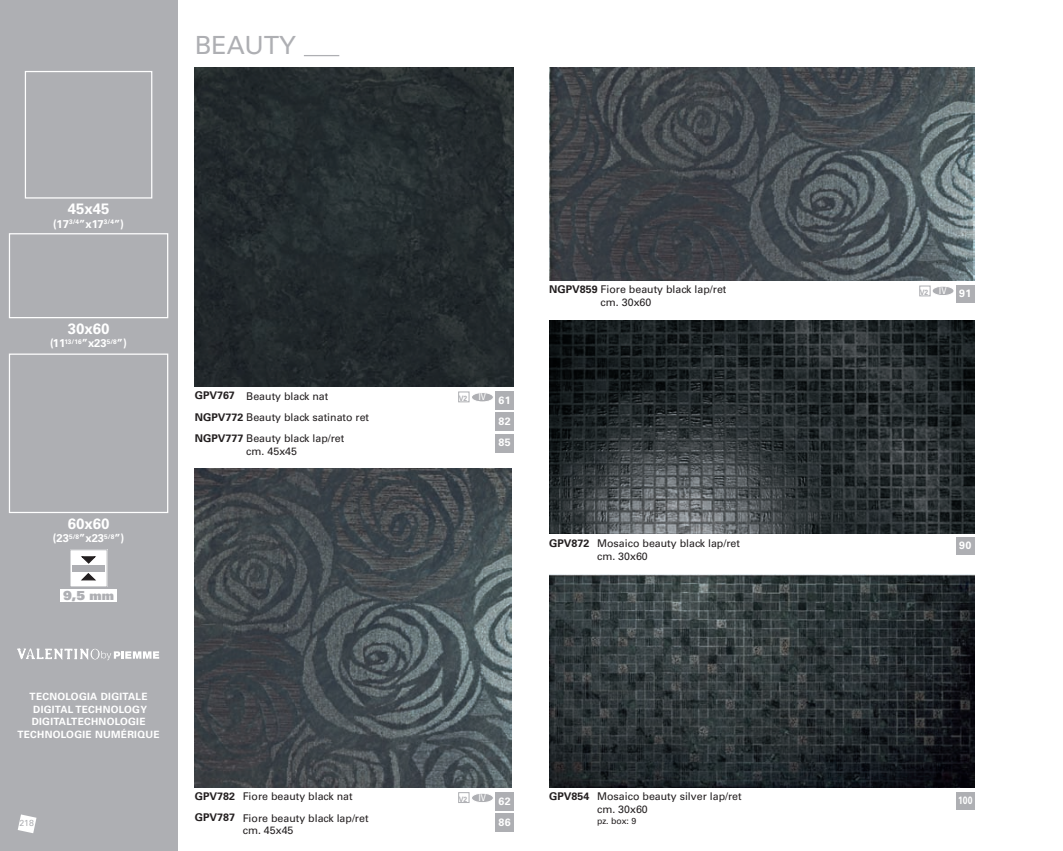
<style>
.page{position:relative;width:1063px;height:851px;background:#fff}
.page>*{position:absolute;margin:0;border:0;box-sizing:border-box;transform-origin:0 0}
.t1{font:25px "Univers";color:#aeafb3}
.t2{font:700 15px "Univers";color:#fff}
.t3{font:900 12.5px "Univers LT";color:#aeafb3}
.t4{font:700 11.25px "Univers";color:#fff}
.t5{font:10.62px/21.2px "Univers";color:#231f20}
.t6{font:700 10.62px "Univers";color:#231f20}
.t7{font:700 10.62px/21.2px "Univers";letter-spacing:.04em;color:#fff;text-align:justify}
.t8{font:700 10.62px "Univers";letter-spacing:.04em;color:#fff;scale:.8 1}
.t9{font:700 10px/12.5px "Univers";letter-spacing:.03em;color:#fff;text-align:center}
.t10{font:condensed 9.38px "Univers";color:#fff}
.t11{font:8.75px "Univers";color:#231f20}
.t12{font:8.75px "Univers";color:#aeafb3}
.t13{font:700 7.5px "Univers";color:#aeafb3;scale:.9 1}
.s1{font-weight:700}
</style>
<div class="page">
<div style="left:0;top:0;width:177px;height:850px;background:#aeafb3"></div>
<hr style="left:304px;top:55px;width:35px;height:1px;background:#aeafb3">
<div style="left:471px;top:392px;width:22px;height:10px;background:#aeafb3;border-radius:50%"></div>
<div style="left:471px;top:392px;width:23px;height:10px;border:1px solid #fff;border-radius:50%"></div>
<div style="left:496px;top:391px;width:18px;height:18px;background:#aeafb3"></div>
<div style="left:496px;top:412px;width:18px;height:18px;background:#aeafb3"></div>
<div style="left:496px;top:434px;width:18px;height:18px;background:#aeafb3"></div>
<div style="left:459px;top:392px;width:10px;height:10px;border:1px solid #aeafb3"></div>
<div style="left:471px;top:793px;width:22px;height:9px;background:#aeafb3;border-radius:50%"></div>
<div style="left:471px;top:792px;width:23px;height:10px;border:1px solid #fff;border-radius:50%"></div>
<div style="left:496px;top:792px;width:18px;height:18px;background:#aeafb3"></div>
<div style="left:496px;top:813px;width:18px;height:18px;background:#aeafb3"></div>
<div style="left:459px;top:792px;width:10px;height:10px;border:1px solid #aeafb3"></div>
<div style="left:932px;top:286px;width:22px;height:9px;background:#aeafb3;border-radius:50%"></div>
<div style="left:932px;top:286px;width:22px;height:10px;border:1px solid #fff;border-radius:50%"></div>
<div style="left:956px;top:285px;width:18px;height:17px;background:#aeafb3"></div>
<div style="left:956px;top:792px;width:18px;height:17px;background:#aeafb3"></div>
<div style="left:920px;top:286px;width:10px;height:10px;border:1px solid #aeafb3"></div>
<svg style="left:18px;top:814px;width:18px;height:19px"></svg>
<div style="left:25px;top:71px;width:127px;height:127px;border:1px solid #fff"></div>
<div style="left:9px;top:233px;width:159px;height:85px;border:1px solid #fff"></div>
<div style="left:9px;top:353px;width:159px;height:160px;border:1px solid #fff"></div>
<div style="left:70px;top:549px;width:37px;height:38px;background:#fff"></div>
<div style="left:70px;top:549px;width:37px;height:38px;border:1px solid #aeafb3"></div>
<div style="left:72px;top:564px;width:33px;height:7px;background:#aeafb3"></div>
<svg style="left:81px;top:556px;width:15px;height:8px"></svg>
<svg style="left:81px;top:573px;width:15px;height:8px"></svg>
<div style="left:60px;top:589px;width:57px;height:13px;background:#fff"></div>
<svg style="left:18px;top:648px;width:141px;height:12px"></svg>
<img style="left:549px;top:574px;width:425px;height:213px">
<img style="left:549px;top:321px;width:425px;height:212px">
<img style="left:549px;top:67px;width:425px;height:213px">
<img style="left:195px;top:67px;width:318px;height:319px">
<img style="left:195px;top:468px;width:316px;height:319px">
<div style="left:956px;top:537px;width:18px;height:17px;background:#aeafb3"></div>
<h1 class="t1" style="left:195px;top:36px;width:102px">BEAUTY</h1>
<h2 class="t2" style="left:68px;top:203px;width:43px">45x45</h2>
<p class="t4" style="left:53px;top:219px;width:72px">(17<sup>3/4</sup>”x17<sup>3/4</sup>”)</p>
<h2 class="t2" style="left:68px;top:323px;width:43px">30x60</h2>
<p class="t4" style="left:50px;top:339px;width:78px">(11<sup>13/16</sup>”x23<sup>5/8</sup>”)</p>
<h2 class="t2" style="left:68px;top:518px;width:43px">60x60</h2>
<p class="t4" style="left:53px;top:534px;width:73px">(23<sup>5/8</sup>”x23<sup>5/8</sup>”)</p>
<p class="t3" style="left:63px;top:586px;width:52px">9,5 mm</p>
<p class="t6" style="left:195px;top:392px;width:41px">GPV767</p>
<p class="t10" style="left:478px;top:393px;width:9px">IV</p>
<p class="t5" style="left:195px;top:407px;width:176px"><span class="s1">NGPV772</span> Beauty black satinato ret<br><span class="s1">NGPV777</span> Beauty black lap/ret</p>
<p class="t5" style="left:246px;top:386px;width:84px">Beauty black nat</p>
<p class="t13" style="left:459px;top:396px;width:11px">V2</p>
<p class="t5" style="left:246px;top:441px;width:52px">cm. 45x45</p>
<p class="t7" style="left:499px;top:390px;width:14px">61<br>82<br>85</p>
<p class="t9" style="left:17px;top:691px;width:144px">TECNOLOGIA DIGITALE<br>DIGITAL TECHNOLOGY<br>DIGITALTECHNOLOGIE<br>TECHNOLOGIE NUMÉRIQUE</p>
<p class="t12" style="left:19px;top:820px;width:16px">218</p>
<p class="t6" style="left:195px;top:792px;width:42px">GPV782</p>
<p class="t10" style="left:478px;top:794px;width:9px">IV</p>
<p class="t6" style="left:195px;top:813px;width:42px">GPV787</p>
<p class="t5" style="left:243px;top:786px;width:127px">Fiore beauty black nat<br>Fiore beauty black lap/ret</p>
<p class="t5" style="left:243px;top:820px;width:52px">cm. 45x45</p>
<p class="t13" style="left:459px;top:796px;width:11px">V2</p>
<p class="t7" style="left:499px;top:791px;width:14px">62<br>86</p>
<p class="t5" style="left:549px;top:280px;width:179px"><span class="s1">NGPV859</span> Fiore beauty black lap/ret</p>
<p class="t10" style="left:939px;top:287px;width:9px">IV</p>
<p class="t13" style="left:920px;top:290px;width:11px">V2</p>
<p class="t5" style="left:601px;top:292px;width:52px">cm. 30x60</p>
<p class="t7" style="left:959px;top:284px;width:14px">91</p>
<p class="t5" style="left:597px;top:537px;width:144px;line-height:12.8px;text-indent:-48px"><span class="s1">GPV872</span> Mosaico beauty black lap/ret cm. 30x60</p>
<p class="t7" style="left:959px;top:536px;width:14px">90</p>
<p class="t6" style="left:549px;top:792px;width:42px">GPV854</p>
<p class="t5" style="left:597px;top:791px;width:146px;line-height:12.8px">Mosaico beauty silver lap/ret cm. 30x60</p>
<p class="t11" style="left:597px;top:817px;width:41px">pz. box: 9</p>
<p class="t8" style="left:958px;top:796px;width:20px">100</p>
</div>
